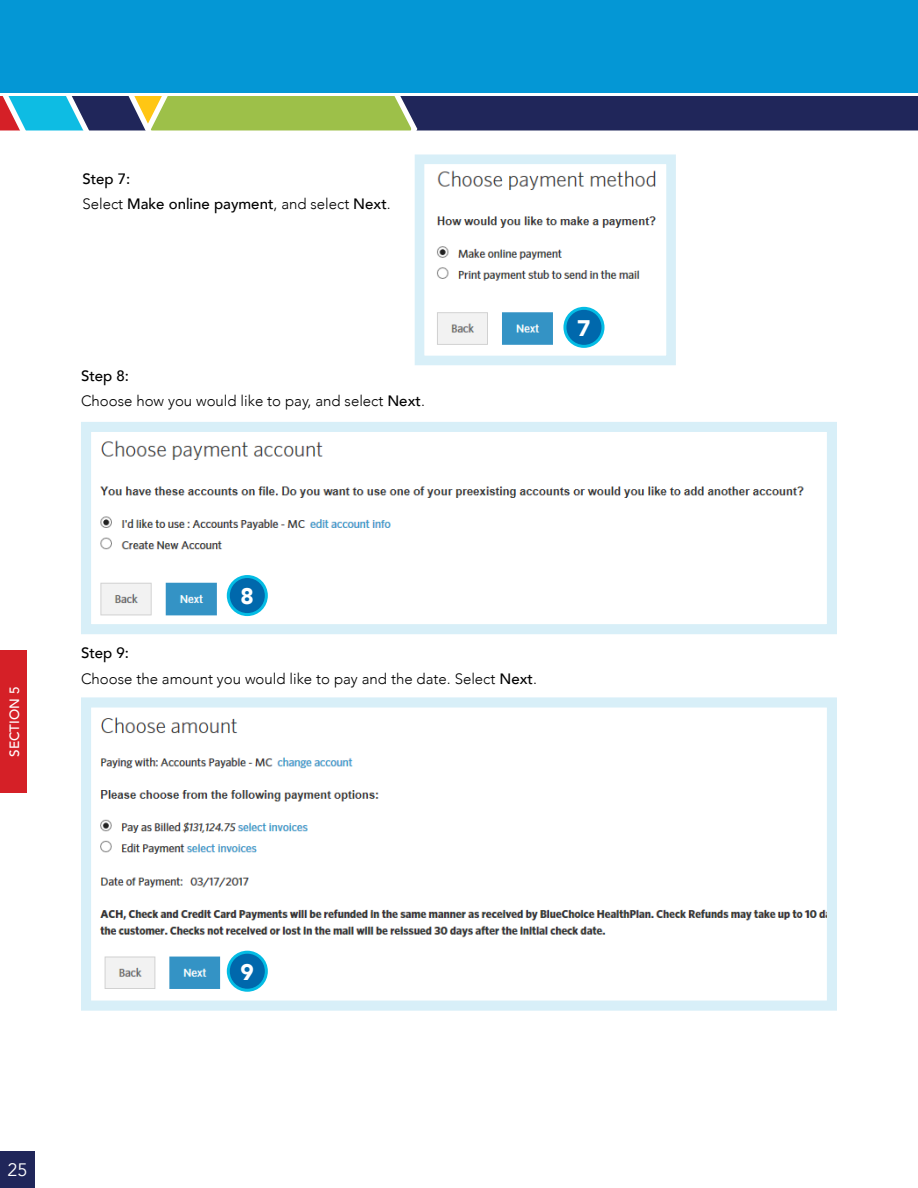
<style>
.page{position:relative;width:918px;height:1188px;background:#fff}
.page>*{position:absolute;margin:0;border:0;box-sizing:border-box;transform-origin:0 0}
.t1{font:900 22.5px "Avenir";color:#fff}
.t2{font:18px "Avenir";color:#fff}
.Body_copy{font:300 15px "Avenir";color:#000}
.Body_copy-2{font:500 15px "Avenir";color:#000}
.t3{font:500 13.5px "Avenir";color:#fff}
.s1{font-weight:300}
.s2{font-weight:500}
</style>
<div class="page">
<div style="left:0;top:0;width:918px;height:116px;background:#0497d5"></div>
<svg style="left:0;top:93px;width:918px;height:38px;background:#5c6f70"></svg>
<div style="left:0;top:1151px;width:35px;height:37px;background:#20265a"></div>
<div style="left:0;top:651px;width:27px;height:142px;background:#d52027"></div>
<svg style="left:414px;top:154px;width:262px;height:212px"></svg>
<div style="left:565px;top:308px;width:38px;height:38px;background:#0068ac;border-radius:50%"></div>
<div style="left:563px;top:307px;width:41px;height:41px;border:3px solid #04bce4;border-radius:50%"></div>
<svg style="left:81px;top:422px;width:756px;height:212px"></svg>
<div style="left:228px;top:577px;width:38px;height:38px;background:#0068ac;border-radius:50%"></div>
<div style="left:227px;top:575px;width:41px;height:41px;border:3px solid #04bce4;border-radius:50%"></div>
<svg style="left:81px;top:697px;width:756px;height:314px"></svg>
<div style="left:228px;top:952px;width:38px;height:38px;background:#0068ac;border-radius:50%"></div>
<div style="left:227px;top:951px;width:41px;height:41px;border:3px solid #04bce4;border-radius:50%"></div>
<p class="Body_copy-2" style="left:82px;top:166px;width:50px">Step 7:</p>
<p class="Body_copy-2" style="left:82px;top:191px;width:310px"><span class="s1">Select</span> Make online payment<span class="s1">, and select</span> Next<span class="s1">.</span></p>
<p class="Body_copy-2" style="left:81px;top:362px;width:50px">Step 8:</p>
<p class="Body_copy" style="left:81px;top:392px;width:345px">Choose how you would like to pay, and select <span class="s2">Next</span>.</p>
<h1 class="t1" style="left:577px;top:309px;width:15px">7</h1>
<p class="t3" style="left:3px;top:757px;width:71px;rotate:-90deg">SECTION 5</p>
<h1 class="t1" style="left:241px;top:577px;width:15px">8</h1>
<p class="Body_copy-2" style="left:81px;top:640px;width:50px">Step 9:</p>
<p class="Body_copy" style="left:81px;top:670px;width:457px">Choose the amount you would like to pay and the date. Select <span class="s2">Next</span>.</p>
<p class="t2" style="left:7px;top:1159px;width:22px">25</p>
<h1 class="t1" style="left:241px;top:953px;width:15px">9</h1>
</div>
